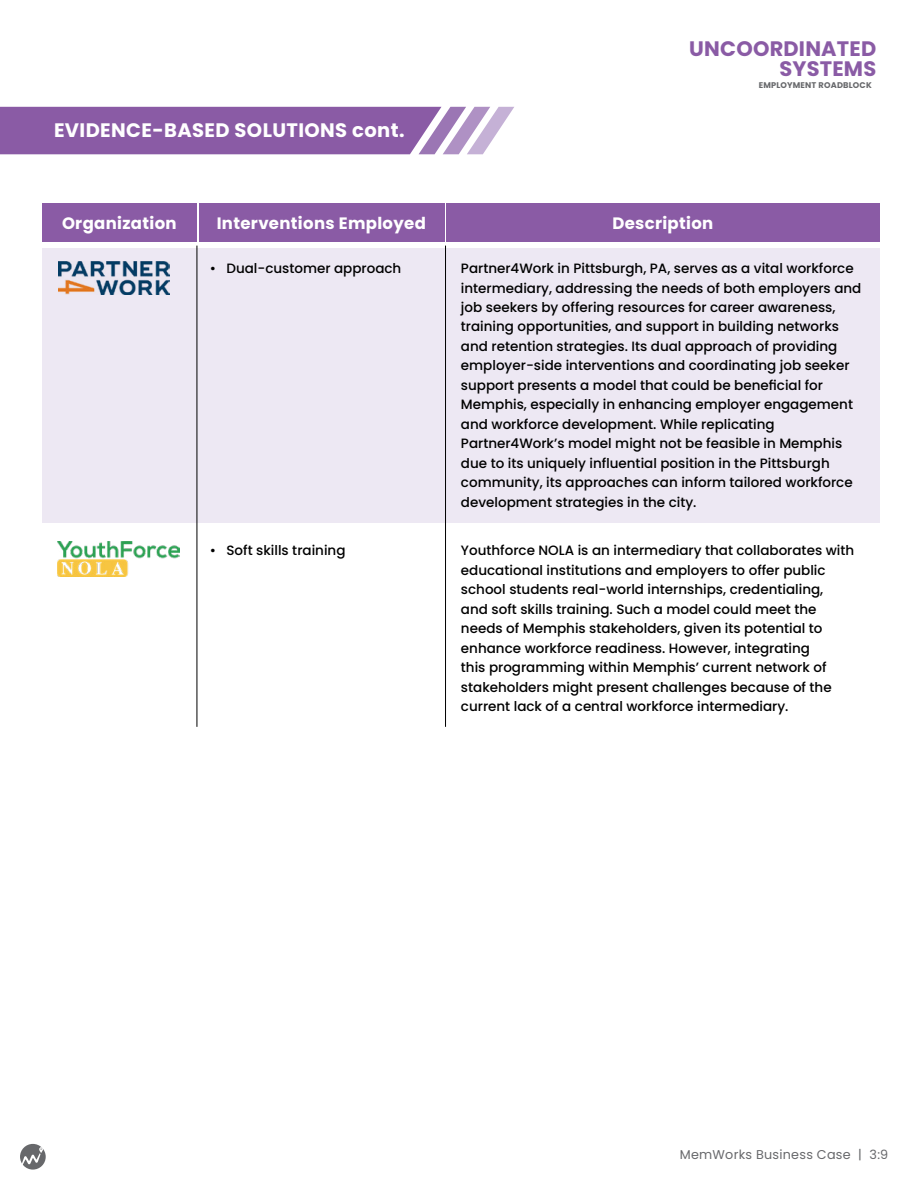
<style>
.page{position:relative;width:918px;height:1188px;background:#fff}
.page>*{position:absolute;margin:0;border:0;box-sizing:border-box;transform-origin:0 0}
.t1{font:700 21px/20px "Poppins";letter-spacing:.01em;color:#8a5ba5;text-align:right}
.t2{font:700 19.5px "Poppins";letter-spacing:.02em;color:#fff}
.t3{font:700 16.5px "Poppins";letter-spacing:.02em;color:#fff}
.t4{font:500 13.5px/19.5px "Poppins";color:#000}
.t5{font:12.75px "Poppins";letter-spacing:.02em;color:#67686b}
.t6{font:700 8.25px "Poppins";letter-spacing:.02em;color:#67686b}
</style>
<div class="page">
<div style="left:42px;top:203px;width:155px;height:38px;background:#8a5ba5"></div>
<div style="left:199px;top:203px;width:245px;height:38px;background:#8a5ba5"></div>
<div style="left:446px;top:203px;width:434px;height:38px;background:#8a5ba5"></div>
<div style="left:42px;top:248px;width:838px;height:275px;background:#ede8f3"></div>
<hr style="left:197px;top:246px;width:1px;height:481px;background:#000">
<hr style="left:445px;top:246px;width:1px;height:481px;background:#000">
<svg style="left:0;top:107px;width:514px;height:47px;background:#966cae"></svg>
<img style="left:58px;top:261px;width:111px;height:34px">
<img style="left:57px;top:541px;width:123px;height:36px">
<svg style="left:20px;top:1144px;width:26px;height:26px"></svg>
<svg style="left:21px;top:1147px;width:22px;height:19px"></svg>
<h2 class="t2" style="left:54px;top:119px;width:352px">EVIDENCE-BASED SOLUTIONS cont.</h2>
<h1 class="t1" style="left:689px;top:39px;width:188px">UNCOORDINATED<br>SYSTEMS</h1>
<p class="t6" style="left:759px;top:80px;width:114px">EMPLOYMENT ROADBLOCK</p>
<p class="t3" style="left:62px;top:214px;width:116px">Organization</p>
<p class="t3" style="left:217px;top:214px;width:211px">Interventions Employed</p>
<p class="t3" style="left:612px;top:214px;width:102px">Description</p>
<p class="t4" style="left:210px;top:259px;width:193px">• Dual-customer approach</p>
<p class="t4" style="left:461px;top:259px;width:402px">Partner4Work in Pittsburgh, PA, serves as a vital workforce intermediary, addressing the needs of both employers and job seekers by offering resources for career awareness, training opportunities, and support in building networks and retention strategies. Its dual approach of providing employer-side interventions and coordinating job seeker support presents a model that could be beneficial for Memphis, especially in enhancing employer engagement and workforce development. While replicating Partner4Work’s model might not be feasible in Memphis due to its uniquely influential position in the Pittsburgh community, its approaches can inform tailored workforce development strategies in the city.</p>
<p class="t4" style="left:461px;top:541px;width:395px">Youthforce NOLA is an intermediary that collaborates with educational institutions and employers to offer public school students real-world internships, credentialing,<br>and soft skills training. Such a model could meet the needs of Memphis stakeholders, given its potential to enhance workforce readiness. However, integrating<br>this programming within Memphis’ current network of stakeholders might present challenges because of the current lack of a central workforce intermediary.</p>
<p class="t4" style="left:210px;top:541px;width:137px">• Soft skills training</p>
<p class="t5" style="left:680px;top:1148px;width:210px">MemWorks Business Case | 3:9</p>
</div>
